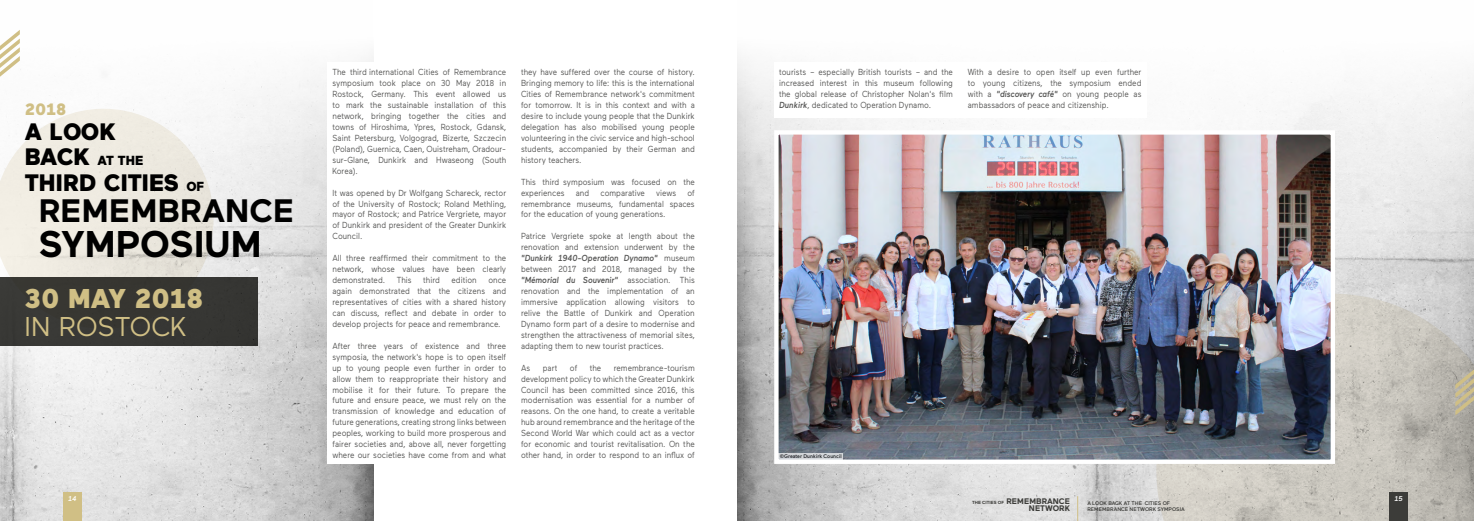
<style>
.page{position:relative;width:1474px;height:521px;background:#fff}
.page>*{position:absolute;margin:0;border:0;box-sizing:border-box;transform-origin:0 0}
.t1{font:700 37.1px "Maax";color:#000}
.t2{font:700 32.38px "Maax";color:#000}
.t3{font:900 27.12px "Maax";color:#d0bf85}
.t4{font:27.12px "Maax";color:#d0bf85}
.t5{font:900 23.71px "Maax";color:#000}
.t6{font:900 16.45px "Maax";color:#d0bf85}
.t7{font:900 13.12px "Maax";color:#000}
.t8{font:8.75px/10.9px "Maax";color:#575756;text-align:justify;scale:.9 1}
.t9{font:700 8.05px "Maax";color:#3c3c39}
.t10{font:italic 500 7px "Maax";color:#fff}
.t11{font:500 5.25px/6.3px "Maax";color:#3c3c39}
.t12{font:500 5.25px "Maax";color:#000}
.t13{font:700 4.46px "Maax";color:#3c3c39}
.s1{font-size:23.71px}
.s2{font-size:13.12px}
.s3{font-weight:500;font-style:italic}
.s4{font-size:8.05px}
</style>
<div class="page">
<img style="left:0;top:56px;width:373px;height:465px">
<img style="left:737px;top:57px;width:736px;height:464px">
<svg style="left:0;top:109px;width:213px;height:169px;background:#ece9e1"></svg>
<svg style="left:1156px;top:294px;width:317px;height:227px;background:#c6c3bc"></svg>
<div style="left:0;top:278px;width:258px;height:68px;background:#3c3c39"></div>
<img style="left:772px;top:128px;width:565px;height:338px">
<div style="left:327px;top:62px;width:372px;height:402px;background:#fff"></div>
<div style="left:774px;top:62px;width:372px;height:56px;background:#fff"></div>
<div style="left:1389px;top:492px;width:18px;height:29px;background:#3c3c39"></div>
<svg style="left:1077px;top:496px;width:1px;height:25px"></svg>
<svg style="left:1455px;top:347px;width:18px;height:68px"></svg>
<div style="left:63px;top:492px;width:19px;height:29px;background:#d0bf85"></div>
<svg style="left:0;top:30px;width:20px;height:47px"></svg>
<div style="left:778px;top:453px;width:65px;height:7px;background:#d2d5d8"></div>
<h3 class="t6" style="left:25px;top:99px;width:43px">2018</h3>
<h3 class="t5" style="left:25px;top:118px;width:93px">A LOOK</h3>
<h3 class="t7" style="left:25px;top:153px;width:120px"><span class="s1">BACK</span> AT THE</h3>
<h3 class="t5" style="left:25px;top:169px;width:181px">THIRD CITIES <span class="s2">OF</span></h3>
<h2 class="t2" style="left:39px;top:193px;width:257px">REMEMBRANCE</h2>
<h1 class="t1" style="left:39px;top:224px;width:224px">SYMPOSIUM</h1>
<h3 class="t3" style="left:25px;top:284px;width:180px">30 MAY 2018</h3>
<h3 class="t4" style="left:25px;top:312px;width:164px">IN ROSTOCK</h3>
<p class="t10" style="left:68px;top:495px;width:10px">14</p>
<p class="t8" style="left:332px;top:67px;width:194px">The third international Cities of Remembrance symposium took place on 30 May 2018 in Rostock, Germany. This event allowed us to mark the sustainable installation of this network, bringing together the cities and towns of Hiroshima, Ypres, Rostock, Gdansk, Saint Petersburg, Volgograd, Bizerte, Szczecin (Poland), Guernica, Caen, Ouistreham, Oradour&shy;sur-Glane, Dunkirk and Hwaseong (South Korea).</p>
<p class="t8" style="left:332px;top:187px;width:194px">It was opened by Dr Wolfgang Schareck, rector of the University of Rostock; Roland Methling, mayor of Rostock; and Patrice Vergriete, mayor of Dunkirk and president of the Greater Dunkirk Council.</p>
<p class="t8" style="left:332px;top:253px;width:194px">All three reaffirmed their commitment to the network, whose values have been clearly demonstrated.</p>
<p class="t8" style="left:397px;top:275px;width:18px">This</p>
<p class="t8" style="left:423px;top:275px;width:20px">third</p>
<p class="t8" style="left:451px;top:275px;width:30px">edition</p>
<p class="t8" style="left:332px;top:275px;width:194px;text-indent:156px">once again demonstrated that the citizens and representatives of cities with a shared history can discuss, reflect and debate in order to develop projects for peace and remembrance.</p>
<p class="t8" style="left:332px;top:340px;width:194px">After three years of existence and three symposia, the network's hope is to open itself up to young people even further in order to allow them to reappropriate their history and mobilise it for their future. To prepare the future and ensure peace, we must rely on the transmission of knowledge and education of future generations, creating strong links between peoples, working to build more prosperous and fairer societies and, above all, never forgetting where our societies have come from and what</p>
<p class="t8" style="left:521px;top:67px;width:194px">they have suffered over the course of history.<br>Bringing memory to life: this is the international Cities of Remembrance network's commitment for tomorrow. It is in this context and with a desire to include young people that the Dunkirk delegation has also mobilised young people volunteering in the civic service and high-school students, accompanied by their German and history teachers.</p>
<p class="t8" style="left:521px;top:176px;width:194px">This third symposium was focused on the experiences</p>
<p class="t8" style="left:576px;top:187px;width:16px">and</p>
<p class="t8" style="left:600px;top:187px;width:51px">comparative</p>
<p class="t8" style="left:656px;top:187px;width:24px">views</p>
<p class="t8" style="left:521px;top:187px;width:194px;text-indent:166px">of remembrance museums, fundamental spaces for the education of young generations.</p>
<p class="t8" style="left:521px;top:231px;width:194px">Patrice Vergriete spoke at length about the renovation and extension underwent by the <span class="s3">"Dunkirk 1940-Operation Dynamo"</span> museum between 2017 and 2018, managed by the <span class="s3">"Mémorial du Souvenir"</span> association. This renovation and the implementation of an immersive application allowing visitors to relive the Battle of Dunkirk and Operation Dynamo form part of a desire to modernise and strengthen the attractiveness of memorial sites, adapting them to new tourist practices.</p>
<p class="t8" style="left:521px;top:362px;width:12px">As</p>
<p class="t8" style="left:543px;top:362px;width:18px">part</p>
<p class="t8" style="left:570px;top:362px;width:10px">of</p>
<p class="t8" style="left:590px;top:362px;width:14px">the</p>
<p class="t8" style="left:521px;top:362px;width:194px;text-indent:93px">remembrance-tourism development policy to which the Greater Dunkirk Council has been committed since 2016, this modernisation was essential for a number of reasons. On the one hand, to create a veritable hub around remembrance and the heritage of the Second World War which could act as a vector for economic and tourist revitalisation. On the other hand, in order to respond to an influx of</p>
<p class="t8" style="left:779px;top:67px;width:194px">tourists – especially British tourists – and the increased interest in this museum following the global release of Christopher Nolan's film <span class="s3">Dunkirk</span>, dedicated to Operation Dynamo.</p>
<p class="t8" style="left:967px;top:67px;width:194px">With a desire to open itself up even further to young citizens, the symposium ended with a <span class="s3">"discovery café"</span> on young people as ambassadors of peace and citizenship.</p>
<p class="t12" style="left:779px;top:454px;width:63px">©Greater Dunkirk Council</p>
<p class="t13" style="left:972px;top:500px;width:99px">THE CITIES OF <span class="s4">REMEMBRANCE</span></p>
<p class="t9" style="left:1028px;top:504px;width:43px">NETWORK</p>
<p class="t11" style="left:1087px;top:500px;width:99px">A LOOK BACK AT THE CITIES OF<br>REMEMBRANCE NETWORK SYMPOSIA</p>
<p class="t10" style="left:1394px;top:495px;width:10px">15</p>
</div>
